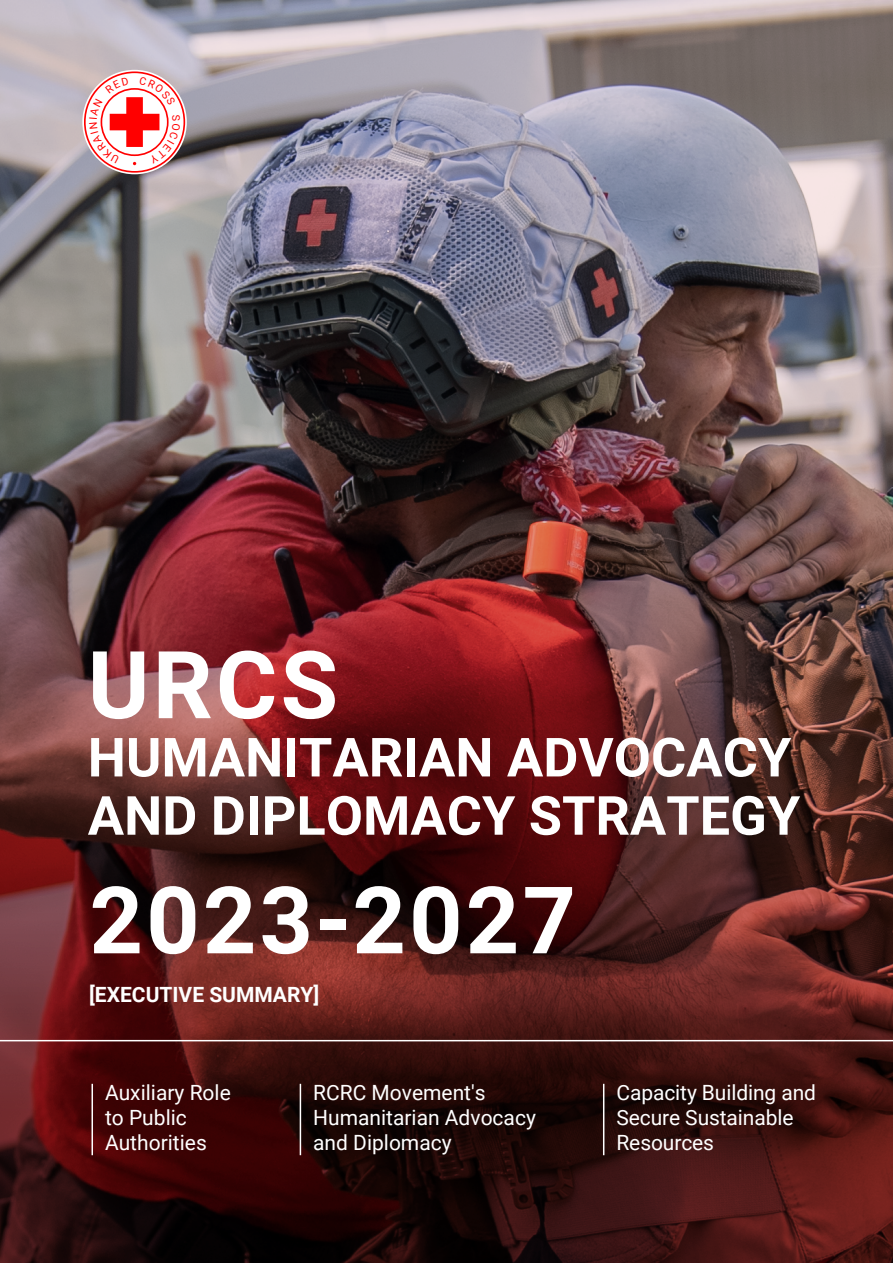
<style>
.page{position:relative;width:893px;height:1263px;background:#fff}
.page>*{position:absolute;margin:0;border:0;box-sizing:border-box;transform-origin:0 0}
.t1{font:700 93.75px "Roboto";color:#fff}
.t2{font:700 93.15px "Roboto";letter-spacing:.035em;color:#fff}
.t3{font:700 54px/58.2px "Roboto";color:#fff}
.t4{font:21px/25.2px "Roboto";color:#fff}
.t5{font:700 21px "Roboto";color:#fff}
</style>
<div class="page">
<img style="left:0;top:0;width:893px;height:1263px">
<hr style="left:0;top:1040px;width:893px;height:1px;background:#fff">
<hr style="left:92px;top:1084px;width:1px;height:71px;background:#fff">
<hr style="left:300px;top:1084px;width:1px;height:71px;background:#fff">
<hr style="left:603px;top:1084px;width:1px;height:71px;background:#fff">
<svg style="left:84px;top:71px;width:101px;height:102px"></svg>
<h1 class="t1" style="left:88px;top:619px;width:252px">URCS</h1>
<h3 class="t3" style="left:88px;top:726px;width:714px">HUMANITARIAN ADVOCACY<br>AND DIPLOMACY STRATEGY</h3>
<h2 class="t2" style="left:90px;top:855px;width:488px">2023-2027</h2>
<p class="t5" style="left:89px;top:979px;width:232px">[EXECUTIVE SUMMARY]</p>
<p class="t4" style="left:105px;top:1079px;width:127px">Auxiliary Role to Public<br>Authorities</p>
<p class="t4" style="left:313px;top:1079px;width:224px">RCRC Movement's<br>Humanitarian Advocacy and Diplomacy</p>
<p class="t4" style="left:616px;top:1079px;width:201px">Capacity Building and<br>Secure Sustainable<br>Resources</p>
</div>
